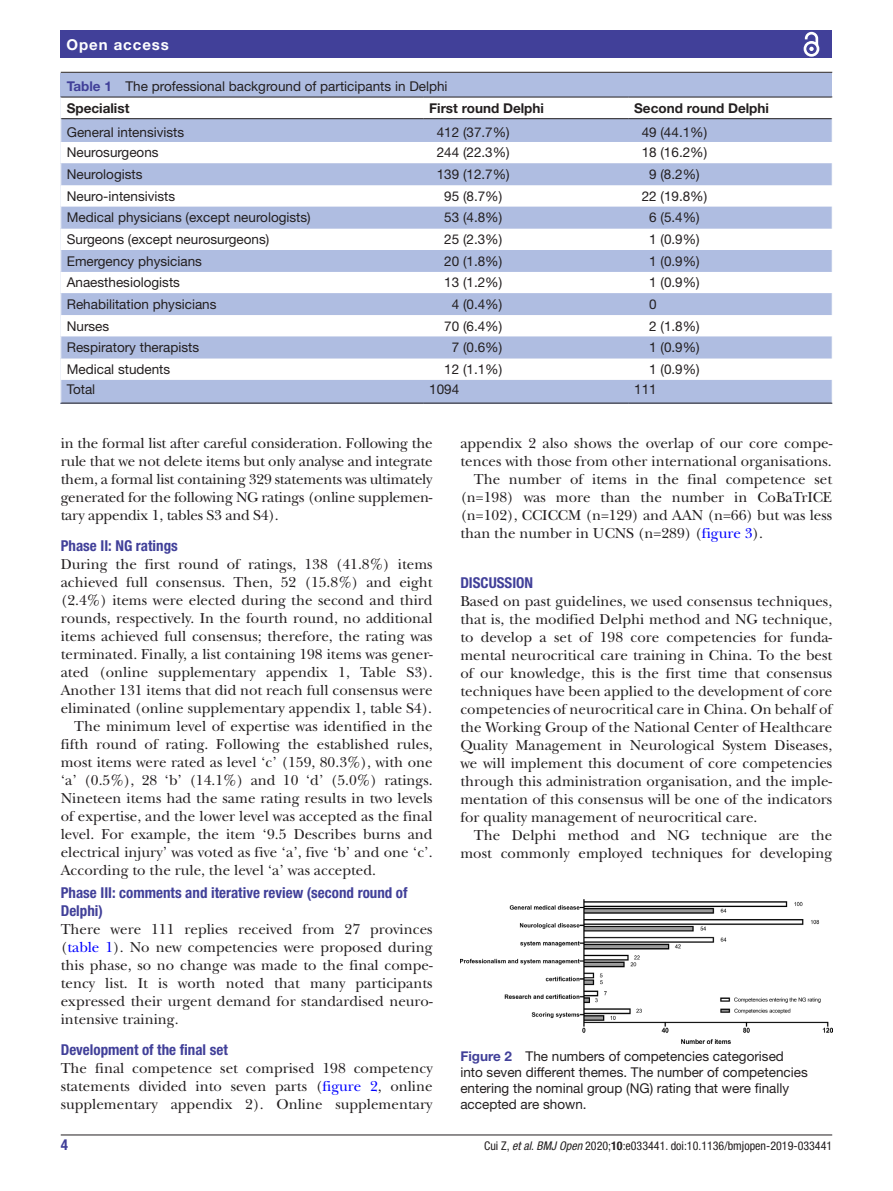
<style>
.page{position:relative;width:893px;height:1191px;background:#fff}
.page>*{position:absolute;margin:0;border:0;box-sizing:border-box;transform-origin:0 0}
.t1{font:15px/18px "New Baskerville";color:#231f20;text-align:justify}
.t2{font:700 condensed 15px/18px "Helvetica Neue LT Std";color:#414099}
.t3{font:700 15px "Helvetica Neue LT Std";letter-spacing:.065em;color:#fff}
.t4{font:13.5px/16.2px "Helvetica Neue LT Std";color:#231f20}
.t5{font:700 13.5px "Helvetica Neue LT Std";color:#231f20}
.t6{font:condensed 12px "Helvetica Neue LT Std";color:#231f20}
.s1{font-weight:700;color:#414099}
.s2{font-weight:700}
.s3{color:#00f}
.s4{font-style:italic}
</style>
<div class="page">
<hr style="left:61px;top:1134px;width:771px;height:1px;background:#231f20">
<div style="left:61px;top:31px;width:771px;height:27px;background:#414099"></div>
<svg style="left:803px;top:31px;width:17px;height:26px"></svg>
<img style="left:460px;top:899px;width:372px;height:144px">
<div style="left:61px;top:73px;width:771px;height:330px;background:#afbde1"></div>
<hr style="left:61px;top:72px;width:771px;height:1px;background:#231f20">
<div style="left:61px;top:98px;width:771px;height:20px;background:#fff"></div>
<svg style="left:61px;top:119px;width:771px;height:284px"></svg>
<hr style="left:61px;top:97px;width:362px;height:1px;background:#231f20">
<hr style="left:61px;top:118px;width:362px;height:1px;background:#231f20">
<hr style="left:423px;top:97px;width:205px;height:1px;background:#231f20">
<hr style="left:423px;top:118px;width:205px;height:1px;background:#231f20">
<hr style="left:628px;top:97px;width:204px;height:1px;background:#231f20">
<hr style="left:628px;top:118px;width:204px;height:1px;background:#231f20">
<hr style="left:61px;top:403px;width:362px;height:1px;background:#231f20">
<hr style="left:423px;top:403px;width:205px;height:1px;background:#231f20">
<hr style="left:628px;top:403px;width:204px;height:1px;background:#231f20">
<svg style="left:60px;top:97px;width:1px;height:306px"></svg>
<p class="t3" style="left:66px;top:35px;width:104px">Open access</p>
<p class="t4" style="left:67px;top:75px;width:382px;line-height:22px"><span class="s1">Table 1</span> The professional background of participants in Delphi<br><span class="s2">Specialist</span></p>
<p class="t5" style="left:429px;top:99px;width:116px">First round Delphi</p>
<p class="t5" style="left:634px;top:99px;width:136px">Second round Delphi</p>
<p class="t4" style="left:67px;top:124px;width:119px">General intensivists</p>
<p class="t4" style="left:437px;top:124px;width:75px">412 (37.7%)</p>
<p class="t4" style="left:642px;top:124px;width:67px">49 (44.1%)</p>
<p class="t4" style="left:67px;top:144px;width:93px">Neurosurgeons</p>
<p class="t4" style="left:437px;top:144px;width:75px">244 (22.3%)</p>
<p class="t4" style="left:642px;top:144px;width:67px">18 (16.2%)</p>
<p class="t4" style="left:67px;top:166px;width:77px">Neurologists</p>
<p class="t4" style="left:437px;top:166px;width:75px">139 (12.7%)</p>
<p class="t4" style="left:649px;top:166px;width:52px">9 (8.2%)</p>
<p class="t4" style="left:67px;top:188px;width:110px">Neuro-intensivists</p>
<p class="t4" style="left:444px;top:188px;width:60px">95 (8.7%)</p>
<p class="t4" style="left:642px;top:188px;width:67px">22 (19.8%)</p>
<p class="t4" style="left:67px;top:209px;width:246px">Medical physicians (except neurologists)</p>
<p class="t4" style="left:444px;top:209px;width:60px">53 (4.8%)</p>
<p class="t4" style="left:649px;top:209px;width:52px">6 (5.4%)</p>
<p class="t4" style="left:67px;top:231px;width:204px">Surgeons (except neurosurgeons)</p>
<p class="t4" style="left:444px;top:231px;width:60px">25 (2.3%)</p>
<p class="t4" style="left:649px;top:231px;width:52px">1 (0.9%)</p>
<p class="t4" style="left:67px;top:253px;width:137px">Emergency physicians</p>
<p class="t4" style="left:444px;top:253px;width:60px">20 (1.8%)</p>
<p class="t4" style="left:649px;top:253px;width:52px">1 (0.9%)</p>
<p class="t4" style="left:67px;top:274px;width:115px">Anaesthesiologists</p>
<p class="t4" style="left:444px;top:274px;width:60px">13 (1.2%)</p>
<p class="t4" style="left:649px;top:274px;width:52px">1 (0.9%)</p>
<p class="t4" style="left:67px;top:296px;width:151px">Rehabilitation physicians</p>
<p class="t4" style="left:452px;top:296px;width:52px">4 (0.4%)</p>
<p class="t4" style="left:649px;top:296px;width:9px">0</p>
<p class="t4" style="left:67px;top:317px;width:44px">Nurses</p>
<p class="t4" style="left:444px;top:317px;width:60px">70 (6.4%)</p>
<p class="t4" style="left:649px;top:317px;width:52px">2 (1.8%)</p>
<p class="t4" style="left:67px;top:339px;width:134px">Respiratory therapists</p>
<p class="t4" style="left:452px;top:339px;width:52px">7 (0.6%)</p>
<p class="t4" style="left:649px;top:339px;width:52px">1 (0.9%)</p>
<p class="t4" style="left:67px;top:361px;width:105px">Medical students</p>
<p class="t4" style="left:444px;top:361px;width:60px">12 (1.1%)</p>
<p class="t4" style="left:649px;top:361px;width:52px">1 (0.9%)</p>
<p class="t4" style="left:67px;top:381px;width:30px">Total</p>
<p class="t4" style="left:429px;top:381px;width:32px">1094</p>
<p class="t4" style="left:634px;top:381px;width:24px">111</p>
<p class="t1" style="left:61px;top:434px;width:373px">in the formal list after careful consideration. Following the rule that we not delete items but only analyse and integrate them, a formal list containing 329 statements was ultimately generated for the following NG ratings (online supplemen&shy;tary appendix 1, tables S3 and S4).</p>
<p class="t2" style="left:61px;top:536px;width:119px">Phase II: NG ratings</p>
<p class="t1" style="left:61px;top:555px;width:373px">During the first round of ratings, 138 (41.8%) items</p>
<p class="t1" style="left:61px;top:573px;width:373px">achieved full consensus. Then, 52 (15.8%) and eight</p>
<p class="t1" style="left:61px;top:591px;width:373px">(2.4%) items were elected during the second and third</p>
<p class="t1" style="left:61px;top:609px;width:373px">rounds, respectively. In the fourth round, no additional</p>
<p class="t1" style="left:61px;top:627px;width:373px">items achieved full consensus; therefore, the rating was</p>
<p class="t1" style="left:61px;top:645px;width:373px">terminated. Finally, a list containing 198 items was gener-</p>
<p class="t1" style="left:61px;top:663px;width:373px">ated (online supplementary appendix 1, Table S3).</p>
<p class="t1" style="left:61px;top:681px;width:373px">Another 131 items that did not reach full consensus were</p>
<p class="t1" style="left:61px;top:699px;width:373px">eliminated (online supplementary appendix 1, table S4).</p>
<p class="t1" style="left:74px;top:717px;width:360px">The minimum level of expertise was identified in the</p>
<p class="t1" style="left:61px;top:735px;width:373px">fifth round of rating. Following the established rules,</p>
<p class="t1" style="left:61px;top:753px;width:373px">most items were rated as level ‘c’ (159, 80.3%), with one</p>
<p class="t1" style="left:61px;top:771px;width:373px">‘a’ (0.5%), 28 ‘b’ (14.1%) and 10 ‘d’ (5.0%) ratings.</p>
<p class="t1" style="left:61px;top:789px;width:373px">Nineteen items had the same rating results in two levels</p>
<p class="t1" style="left:61px;top:807px;width:373px">of expertise, and the lower level was accepted as the final</p>
<p class="t1" style="left:61px;top:825px;width:373px">level. For example, the item ‘9.5 Describes burns and</p>
<p class="t1" style="left:61px;top:843px;width:373px">electrical injury’ was voted as five ‘a’, five ‘b’ and one ‘c’.</p>
<p class="t1" style="left:61px;top:861px;width:317px">According to the rule, the level ‘a’ was accepted.</p>
<p class="t2" style="left:61px;top:883px;width:348px">Phase III: comments and iterative review (second round of<br>Delphi)</p>
<p class="t1" style="left:61px;top:920px;width:373px">There were 111 replies received from 27 provinces (<span class="s3">table 1</span>). No new competencies were proposed during this phase, so no change was made to the final compe&shy;tency list. It is worth noted that many participants expressed their urgent demand for standardised neuro&shy;intensive training.</p>
<p class="t2" style="left:61px;top:1040px;width:169px">Development of the final set</p>
<p class="t1" style="left:61px;top:1059px;width:373px">The final competence set comprised 198 competency statements divided into seven parts (<span class="s3">figure 2</span>, online supplementary appendix 2). Online supplementary</p>
<p class="t1" style="left:460px;top:434px;width:373px">appendix 2 also shows the overlap of our core compe-</p>
<p class="t1" style="left:460px;top:452px;width:373px">tences with those from other international organisations.</p>
<p class="t1" style="left:474px;top:470px;width:360px">The number of items in the final competence set</p>
<p class="t1" style="left:460px;top:488px;width:373px">(n=198) was more than the number in CoBaTrICE</p>
<p class="t1" style="left:460px;top:506px;width:373px">(n=102), CCICCM (n=129) and AAN (n=66) but was less</p>
<p class="t1" style="left:460px;top:524px;width:304px">than the number in UCNS (n=289) (<span class="s3">figure 3</span>).</p>
<p class="t2" style="left:460px;top:574px;width:45px">Discussio</p>
<p class="t2" style="left:525px;top:574px;width:10px">n</p>
<p class="t1" style="left:460px;top:592px;width:373px">Based on past guidelines, we used consensus techniques, that is, the modified Delphi method and NG technique, to develop a set of 198 core competencies for funda&shy;mental neurocritical care training in China. To the best of our knowledge, this is the first time that consensus techniques have been applied to the development of core competencies of neurocritical care in China. On behalf of the Working Group of the National Center of Healthcare Quality Management in Neurological System Diseases, we will implement this document of core competencies through this administration organisation, and the imple&shy;mentation of this consensus will be one of the indicators for quality management of neurocritical care.</p>
<p class="t1" style="left:460px;top:826px;width:373px;text-align:right">The Delphi method and NG technique are the most commonly employed techniques for developing</p>
<p class="t4" style="left:460px;top:1047px;width:349px"><span class="s1">Figure 2</span> The numbers of competencies categorised into seven different themes. The number of competencies entering the nominal group (NG) rating that were finally accepted are shown.</p>
<p class="t2" style="left:61px;top:1135px;width:9px">4</p>
<p class="t6" style="left:484px;top:1138px;width:350px">Cui Z, <span class="s4">et al</span>. <span class="s4">BMJ Open</span> 2020;<span class="s2">10</span>:e033441. doi:10.1136/bmjopen-2019-033441</p>
</div>
